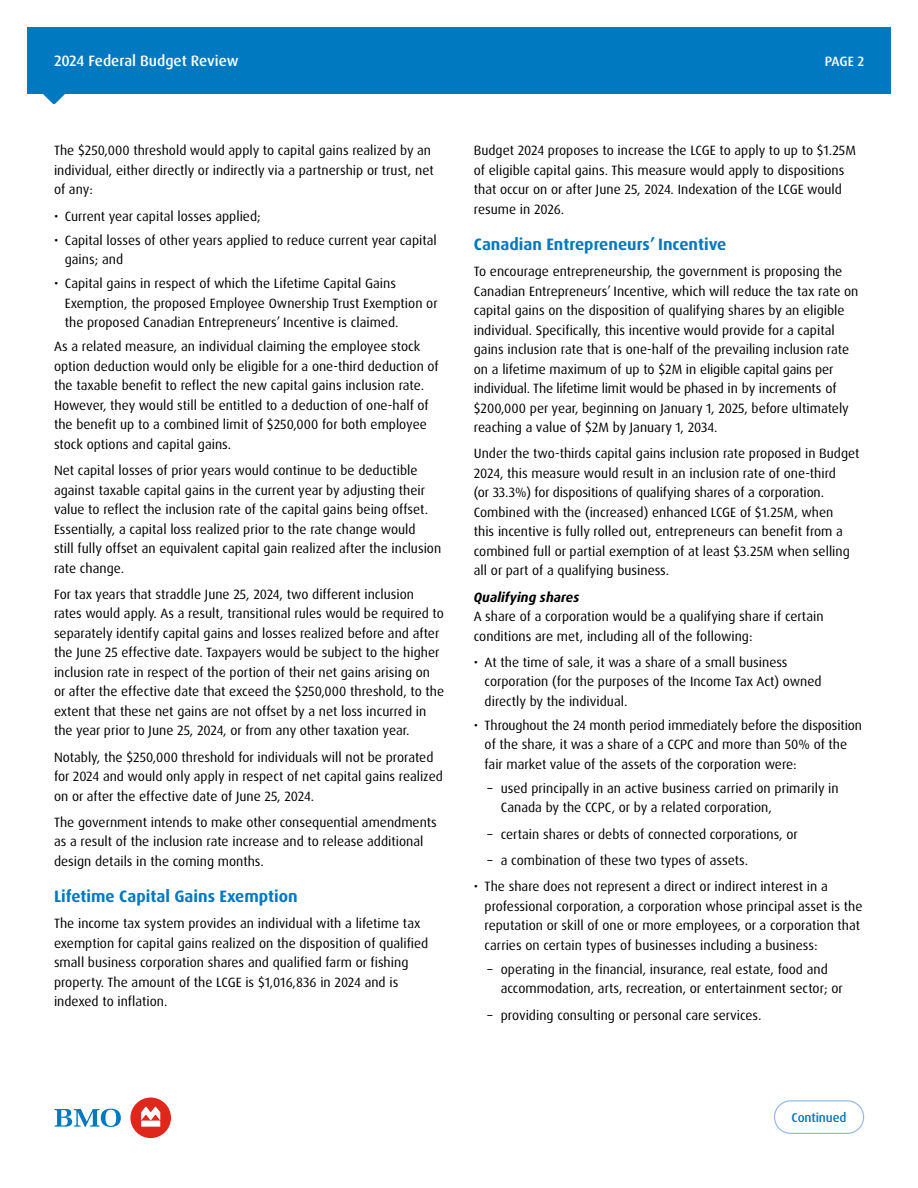
<style>
.page{position:relative;width:918px;height:1188px;background:#fff}
.page>*{position:absolute;margin:0;border:0;box-sizing:border-box;transform-origin:0 0}
.Paragraph_Headline_H4{font:700 16.5px "Dax Pro";color:#0079c1}
.t1{font:500 15px "Dax Pro";color:#fff}
.Body_Copy{font:13.5px/19.5px "Dax Pro";color:#000}
.Subhead_italic_H5{font:italic 700 13.5px "Dax Pro";color:#000}
.t2{font:500 13.5px "Dax Pro";color:#fff}
.t3{font:500 12.75px "Dax Pro";letter-spacing:-.01em;color:#0079c1}
</style>
<div class="page">
<div style="left:27px;top:27px;width:864px;height:67px;background:#0079c1"></div>
<svg style="left:43px;top:94px;width:22px;height:10px"></svg>
<svg style="left:774px;top:1100px;width:90px;height:34px"></svg>
<svg style="left:55px;top:1109px;width:66px;height:18px"></svg>
<div style="left:130px;top:1098px;width:41px;height:40px;background:#df271c;border-radius:50%"></div>
<svg style="left:141px;top:1107px;width:19px;height:20px"></svg>
<p class="t1" style="left:54px;top:51px;width:186px">2024 Federal Budget Review</p>
<p class="Body_Copy" style="left:54px;top:141px;width:381px">The $250,000 threshold would apply to capital gains realized by an individual, either directly or indirectly via a partnership or trust, net of any:</p>
<p class="Body_Copy" style="left:54px;top:206px;width:208px">• Current year capital losses applied;</p>
<p class="Body_Copy" style="left:65px;top:230px;width:374px;text-indent:-11px">• Capital losses of other years applied to reduce current year capital gains; and</p>
<p class="Body_Copy" style="left:65px;top:274px;width:374px;text-indent:-11px">• Capital gains in respect of which the Lifetime Capital Gains<br>Exemption, the proposed Employee Ownership Trust Exemption or the proposed Canadian Entrepreneurs’ Incentive is claimed.</p>
<p class="Body_Copy" style="left:54px;top:337px;width:386px">As a related measure, an individual claiming the employee stock option deduction would only be eligible for a one-third deduction of the taxable benefit to reflect the new capital gains inclusion rate.<br>However, they would still be entitled to a deduction of one-half of the benefit up to a combined limit of $250,000 for both employee stock options and capital gains.</p>
<p class="Body_Copy" style="left:54px;top:461px;width:389px">Net capital losses of prior years would continue to be deductible against taxable capital gains in the current year by adjusting their value to reflect the inclusion rate of the capital gains being offset.<br>Essentially, a capital loss realized prior to the rate change would<br>still fully offset an equivalent capital gain realized after the inclusion rate change.</p>
<p class="Body_Copy" style="left:54px;top:584px;width:392px">For tax years that straddle June 25, 2024, two different inclusion rates would apply. As a result, transitional rules would be required to separately identify capital gains and losses realized before and after the June 25 effective date. Taxpayers would be subject to the higher inclusion rate in respect of the portion of their net gains arising on or after the effective date that exceed the $250,000 threshold, to the extent that these net gains are not offset by a net loss incurred in the year prior to June 25, 2024, or from any other taxation year.</p>
<p class="Body_Copy" style="left:54px;top:747px;width:390px">Notably, the $250,000 threshold for individuals will not be prorated for 2024 and would only apply in respect of net capital gains realized on or after the effective date of June 25, 2024.</p>
<p class="Body_Copy" style="left:54px;top:812px;width:384px">The government intends to make other consequential amendments as a result of the inclusion rate increase and to release additional design details in the coming months.</p>
<h4 class="Paragraph_Headline_H4" style="left:54px;top:885px;width:245px">Lifetime Capital Gains Exemption</h4>
<p class="Body_Copy" style="left:54px;top:914px;width:376px">The income tax system provides an individual with a lifetime tax exemption for capital gains realized on the disposition of qualified small business corporation shares and qualified farm or fishing property. The amount of the LCGE is $1,016,836 in 2024 and is indexed to inflation.</p>
<p class="t2" style="left:825px;top:53px;width:41px">PAGE 2</p>
<p class="Body_Copy" style="left:474px;top:141px;width:384px">Budget 2024 proposes to increase the LCGE to apply to up to $1.25M of eligible capital gains. This measure would apply to dispositions that occur on or after June 25, 2024. Indexation of the LCGE would resume in 2026.</p>
<h4 class="Paragraph_Headline_H4" style="left:474px;top:233px;width:254px">Canadian Entrepreneurs’ Incentive</h4>
<p class="Body_Copy" style="left:474px;top:262px;width:386px">To encourage entrepreneurship, the government is proposing the Canadian Entrepreneurs’ Incentive, which will reduce the tax rate on capital gains on the disposition of qualifying shares by an eligible individual. Specifically, this incentive would provide for a capital gains inclusion rate that is one-half of the prevailing inclusion rate on a lifetime maximum of up to $2M in eligible capital gains per individual. The lifetime limit would be phased in by increments of $200,000 per year, beginning on January 1, 2025, before ultimately reaching a value of $2M by January 1, 2034.</p>
<p class="Body_Copy" style="left:474px;top:444px;width:387px">Under the two-thirds capital gains inclusion rate proposed in Budget 2024, this measure would result in an inclusion rate of one-third<br>(or 33.3%) for dispositions of qualifying shares of a corporation.<br>Combined with the (increased) enhanced LCGE of $1.25M, when<br>this incentive is fully rolled out, entrepreneurs can benefit from a combined full or partial exemption of at least $3.25M when selling all or part of a qualifying business.</p>
<h5 class="Subhead_italic_H5" style="left:474px;top:588px;width:107px">Qualifying shares</h5>
<p class="Body_Copy" style="left:474px;top:607px;width:351px">A share of a corporation would be a qualifying share if certain conditions are met, including all of the following:</p>
<p class="Body_Copy" style="left:485px;top:652px;width:338px;text-indent:-11px">• At the time of sale, it was a share of a small business corporation (for the purposes of the Income Tax Act) owned directly by the individual.</p>
<p class="Body_Copy" style="left:485px;top:716px;width:379px;text-indent:-11px">• Throughout the 24 month period immediately before the disposition of the share, it was a share of a CCPC and more than 50% of the fair market value of the assets of the corporation were:</p>
<p class="Body_Copy" style="left:501px;top:779px;width:339px;text-indent:-14px">– used principally in an active business carried on primarily in<br>Canada by the CCPC, or by a related corporation,</p>
<p class="Body_Copy" style="left:487px;top:824px;width:312px">– certain shares or debts of connected corporations, or</p>
<p class="Body_Copy" style="left:487px;top:851px;width:262px">– a combination of these two types of assets.</p>
<p class="Body_Copy" style="left:485px;top:877px;width:379px;text-indent:-11px">• The share does not represent a direct or indirect interest in a professional corporation, a corporation whose principal asset is the reputation or skill of one or more employees, or a corporation that carries on certain types of businesses including a business:</p>
<p class="Body_Copy" style="left:501px;top:959px;width:343px;text-indent:-14px">– operating in the financial, insurance, real estate, food and accommodation, arts, recreation, or entertainment sector; or</p>
<p class="Body_Copy" style="left:487px;top:1005px;width:276px">– providing consulting or personal care services.</p>
<p class="t3" style="left:792px;top:1109px;width:56px">Continued</p>
</div>
